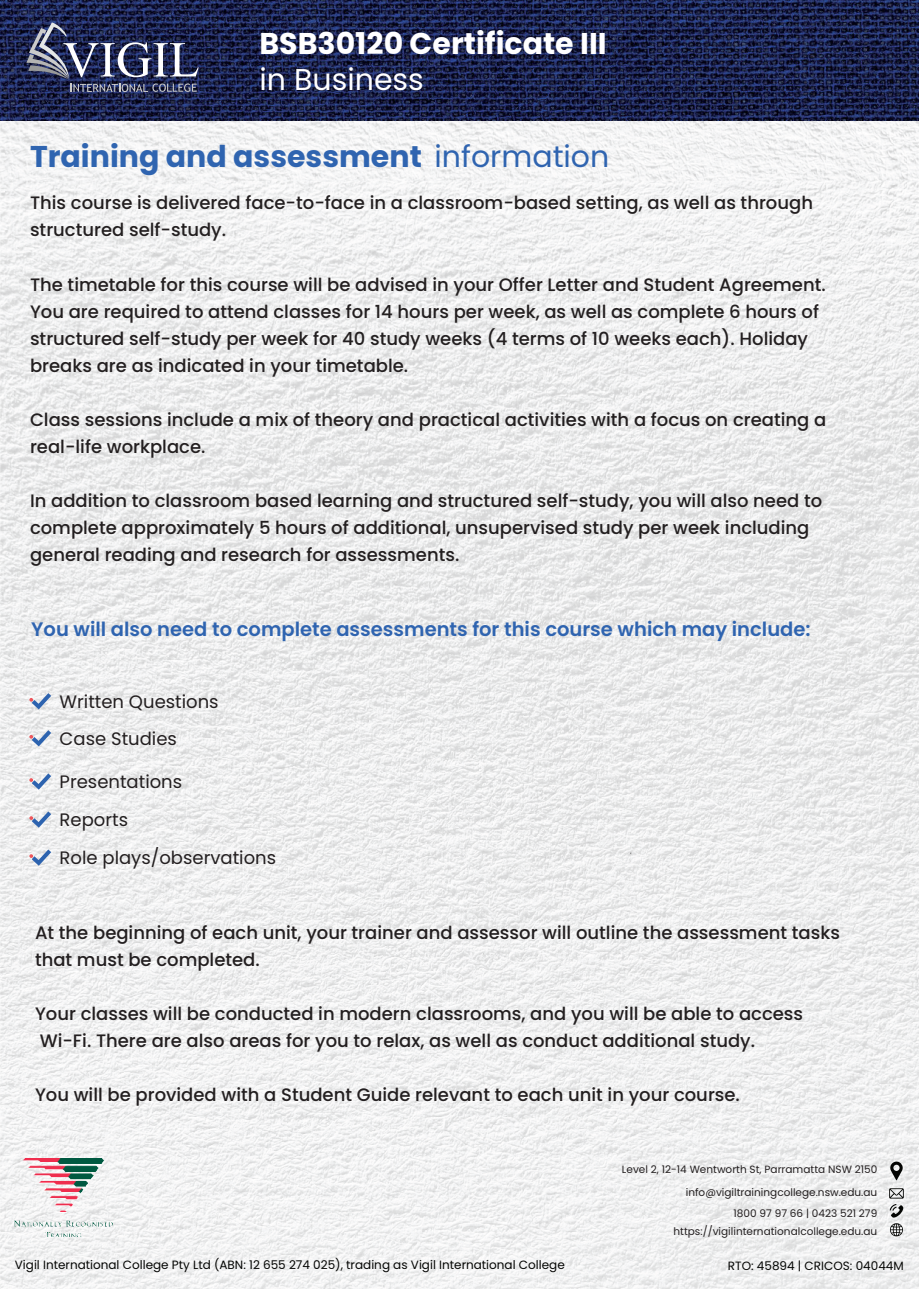
<style>
.page{position:relative;width:919px;height:1289px;background:#fff}
.page>*{position:absolute;margin:0;border:0;box-sizing:border-box;transform-origin:0 0}
.t1{font:700 30px "Poppins";color:#2f64b0}
.t2{font:700 30px "Poppins";color:#fff}
.t3{font:30px "Poppins";color:#fff}
.t4{font:600 19.5px "Poppins";color:#2f64b0}
.t5{font:500 18px/27px "Poppins";color:#231f20}
.t6{font:18px/37px "Poppins";color:#231f20}
.t7{font:12px "Poppins";color:#040503}
.t8{font:10.5px/21.3px "Poppins";color:#231f20;text-align:right}
.s1{font-weight:400}
</style>
<div class="page">
<img style="left:0;top:120px;width:918px;height:1168px">
<img style="left:15px;top:1158px;width:98px;height:78px">
<svg style="left:889px;top:1188px;width:14px;height:48px"></svg>
<svg style="left:890px;top:1161px;width:12px;height:19px"></svg>
<img style="left:0;top:0;width:918px;height:120px">
<svg style="left:26px;top:22px;width:173px;height:70px;background:#42496b"></svg>
<svg style="left:29px;top:693px;width:22px;height:16px"></svg>
<svg style="left:29px;top:730px;width:22px;height:16px"></svg>
<svg style="left:29px;top:811px;width:22px;height:16px"></svg>
<svg style="left:29px;top:773px;width:22px;height:16px"></svg>
<svg style="left:29px;top:849px;width:22px;height:16px"></svg>
<h1 class="t2" style="left:259px;top:30px;width:348px">BSB30120 Certificate III</h1>
<h1 class="t3" style="left:259px;top:62px;width:166px">in Business</h1>
<h1 class="t1" style="left:30px;top:143px;width:581px">Training and assessment <span class="s1">information</span></h1>
<p class="t5" style="left:30px;top:190px;width:784px">This course is delivered face-to-face in a classroom-based setting, as well as through structured self-study.</p>
<p class="t5" style="left:30px;top:271px;width:797px">The timetable for this course will be advised in your Offer Letter and Student Agreement.<br>You are required to attend classes for 14 hours per week, as well as complete 6 hours of structured self-study per week for 40 study weeks (4 terms of 10 weeks each). Holiday breaks are as indicated in your timetable.</p>
<p class="t5" style="left:30px;top:406px;width:797px">Class sessions include a mix of theory and practical activities with a focus on creating a real-life workplace.</p>
<p class="t5" style="left:30px;top:487px;width:793px">In addition to classroom based learning and structured self-study, you will also need to complete approximately 5 hours of additional, unsupervised study per week including general reading and research for assessments.</p>
<p class="t4" style="left:31px;top:618px;width:780px">You will also need to complete assessments for this course which may include:</p>
<p class="t6" style="left:60px;top:683px;width:160px">Written Questions<br>Case Studies</p>
<p class="t6" style="left:60px;top:763px;width:124px">Presentations</p>
<p class="t6" style="left:60px;top:801px;width:70px">Reports</p>
<p class="t6" style="left:60px;top:839px;width:218px">Role plays/observations</p>
<p class="t5" style="left:35px;top:919px;width:806px">At the beginning of each unit, your trainer and assessor will outline the assessment tasks that must be completed.</p>
<p class="t5" style="left:35px;top:1000px;width:769px">Your classes will be conducted in modern classrooms, and you will be able to access<br>Wi-Fi. There are also areas for you to relax, as well as conduct additional study.</p>
<p class="t5" style="left:35px;top:1081px;width:706px">You will be provided with a Student Guide relevant to each unit in your course.</p>
<p class="t8" style="left:622px;top:1158px;width:257px">Level 2, 12-14 Wentworth St, Parramatta NSW 2150</p>
<p class="t8" style="left:685px;top:1181px;width:193px">info@vigiltrainingcollege.nsw.edu.au<br>1800 97 97 66 | 0423 521 279</p>
<p class="t8" style="left:673px;top:1220px;width:205px">https://vigilinternationalcollege.edu.au</p>
<p class="t7" style="left:15px;top:1257px;width:551px">Vigil International College Pty Ltd (ABN: 12 655 274 025), trading as Vigil International College</p>
<p class="t7" style="left:728px;top:1258px;width:177px">RTO: 45894 | CRICOS: 04044M</p>
</div>
